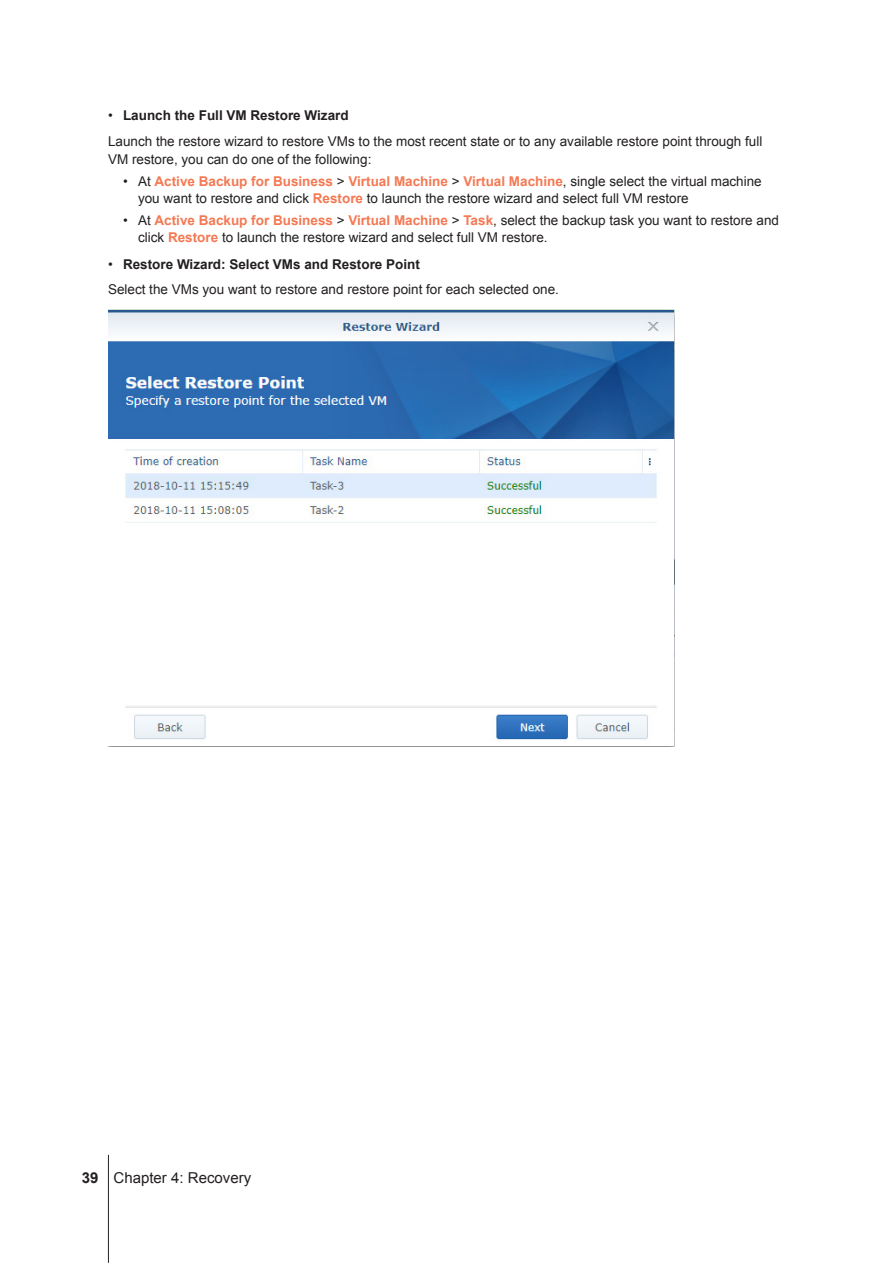
<style>
.page{position:relative;width:893px;height:1263px;background:#fff}
.page>*{position:absolute;margin:0;border:0;box-sizing:border-box;transform-origin:0 0}
.t1{font:15px "Arial";color:#231f20}
.Body-sidebar{font:13.5px/16.5px "Arial";color:#231f20}
.t2{font:700 13.5px "Arial";color:#231f20}
.s1{font-weight:400}
.s2{font-weight:700;color:#f47953}
.s3{font-weight:700}
</style>
<div class="page">
<hr style="left:108px;top:1155px;width:1px;height:108px;background:#231f20">
<img style="left:108px;top:310px;width:566px;height:430px">
<p class="t2" style="left:108px;top:107px;width:242px"><span class="s1">•</span> Launch the Full VM Restore Wizard</p>
<p class="Body-sidebar" style="left:108px;top:132px;width:656px;line-height:18px">Launch the restore wizard to restore VMs to the most recent state or to any available restore point through full<br>VM restore, you can do one of the following:</p>
<p class="Body-sidebar" style="left:138px;top:174px;width:625px;text-indent:-15px">• At <span class="s2">Active Backup for Business</span> &gt; <span class="s2">Virtual Machine</span> &gt; <span class="s2">Virtual Machine</span>, single select the virtual machine you want to restore and click <span class="s2">Restore</span> to launch the restore wizard and select full VM restore</p>
<p class="Body-sidebar" style="left:138px;top:213px;width:643px;text-indent:-15px">• At <span class="s2">Active Backup for Business</span> &gt; <span class="s2">Virtual Machine</span> &gt; <span class="s2">Task</span>, select the backup task you want to restore and click <span class="s2">Restore</span> to launch the restore wizard and select full VM restore.</p>
<p class="t2" style="left:108px;top:255px;width:313px"><span class="s1">•</span> Restore Wizard: Select VMs and Restore Point</p>
<p class="Body-sidebar" style="left:108px;top:282px;width:452px">Select the VMs you want to restore and restore point for each selected one.</p>
<p class="t1" style="left:82px;top:1168px;width:171px"><span class="s3">39</span> Chapter 4: Recovery</p>
</div>
